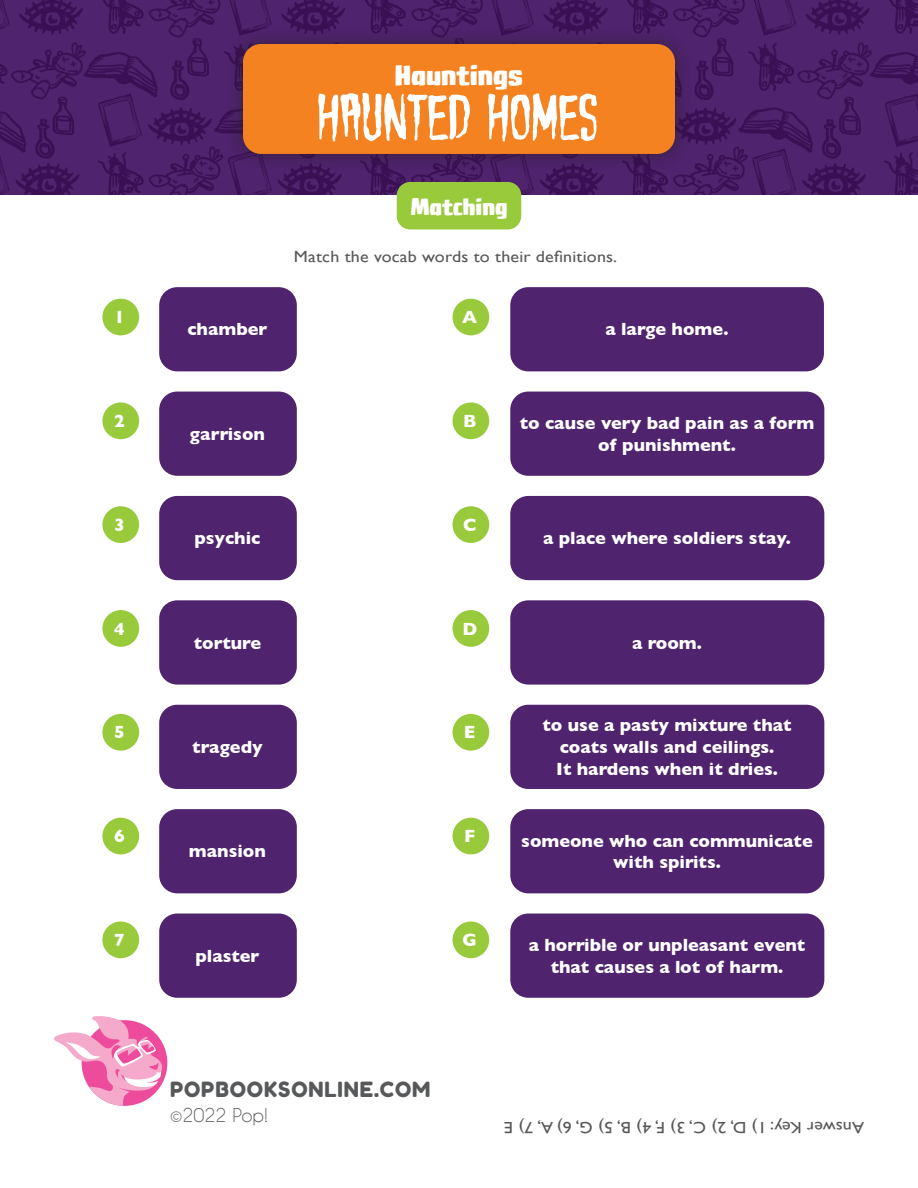
<style>
.page{position:relative;width:918px;height:1188px;background:#fff}
.page>*{position:absolute;margin:0;border:0;box-sizing:border-box;transform-origin:0 0}
.book_title{font:63px "Haunt AOE";color:#fff}
.series_title{font:800 27px "CC Mega City Downtown";color:#fff}
.t1{font:800 22.5px "CC Mega City Downtown";color:#fff}
.t2{font:21px "Fredoka One";letter-spacing:.04em;color:#57585a}
.t3{font:700 18px/21.6px "Gill Sans";color:#fff;text-align:center}
.t4{font:18px "Caviar Dreams";color:#57585a}
.Directions{font:16.2px "Gill Sans";letter-spacing:.01em;color:#57585a;scale:1.11 1}
</style>
<div class="page">
<img style="left:0;top:0;width:918px;height:194px">
<svg style="left:54px;top:1016px;width:109px;height:90px"></svg>
<div style="left:227px;top:28px;width:464px;height:142px;background:#231f20;opacity:.6"></div>
<div style="left:243px;top:44px;width:432px;height:110px;background:#f58220;border-radius:18px"></div>
<div style="left:397px;top:182px;width:124px;height:48px;background:#99ca3b;border-radius:14px"></div>
<div style="left:453px;top:299px;width:36px;height:36px;background:#99ca3b;border-radius:50%"></div>
<div style="left:102px;top:299px;width:37px;height:36px;background:#99ca3b;border-radius:50%"></div>
<div style="left:453px;top:506px;width:36px;height:37px;background:#99ca3b;border-radius:50%"></div>
<div style="left:102px;top:506px;width:37px;height:37px;background:#99ca3b;border-radius:50%"></div>
<div style="left:453px;top:818px;width:36px;height:36px;background:#99ca3b;border-radius:50%"></div>
<div style="left:102px;top:818px;width:37px;height:36px;background:#99ca3b;border-radius:50%"></div>
<div style="left:453px;top:402px;width:36px;height:37px;background:#99ca3b;border-radius:50%"></div>
<div style="left:102px;top:402px;width:37px;height:37px;background:#99ca3b;border-radius:50%"></div>
<div style="left:453px;top:714px;width:36px;height:37px;background:#99ca3b;border-radius:50%"></div>
<div style="left:102px;top:714px;width:37px;height:37px;background:#99ca3b;border-radius:50%"></div>
<div style="left:453px;top:610px;width:36px;height:37px;background:#99ca3b;border-radius:50%"></div>
<div style="left:102px;top:610px;width:37px;height:37px;background:#99ca3b;border-radius:50%"></div>
<div style="left:453px;top:922px;width:36px;height:36px;background:#99ca3b;border-radius:50%"></div>
<div style="left:102px;top:922px;width:37px;height:36px;background:#99ca3b;border-radius:50%"></div>
<div style="left:510px;top:287px;width:314px;height:84px;background:#4f236d;border-radius:18px"></div>
<div style="left:510px;top:392px;width:314px;height:84px;background:#4f236d;border-radius:18px"></div>
<div style="left:510px;top:496px;width:314px;height:84px;background:#4f236d;border-radius:18px"></div>
<div style="left:510px;top:600px;width:314px;height:85px;background:#4f236d;border-radius:18px"></div>
<div style="left:510px;top:705px;width:314px;height:84px;background:#4f236d;border-radius:18px"></div>
<div style="left:510px;top:809px;width:314px;height:84px;background:#4f236d;border-radius:18px"></div>
<div style="left:510px;top:914px;width:314px;height:84px;background:#4f236d;border-radius:18px"></div>
<div style="left:159px;top:914px;width:138px;height:84px;background:#4f236d;border-radius:18px"></div>
<div style="left:159px;top:809px;width:138px;height:84px;background:#4f236d;border-radius:18px"></div>
<div style="left:159px;top:705px;width:138px;height:84px;background:#4f236d;border-radius:18px"></div>
<div style="left:159px;top:600px;width:138px;height:85px;background:#4f236d;border-radius:18px"></div>
<div style="left:159px;top:496px;width:138px;height:84px;background:#4f236d;border-radius:18px"></div>
<div style="left:159px;top:392px;width:138px;height:84px;background:#4f236d;border-radius:18px"></div>
<div style="left:159px;top:287px;width:138px;height:84px;background:#4f236d;border-radius:18px"></div>
<p class="series_title" style="left:395px;top:63px;width:129px">Hauntings</p>
<p class="book_title" style="left:318px;top:80px;width:282px">HAUNTED HOMES</p>
<p class="t1" style="left:410px;top:197px;width:99px">Matching</p>
<p class="Directions" style="left:294px;top:247px;width:293px">Match the vocab words to their definitions.</p>
<p class="t3" style="left:114px;top:306px;width:12px">1</p>
<p class="t3" style="left:462px;top:306px;width:16px">A</p>
<p class="t3" style="left:187px;top:318px;width:82px">chamber</p>
<p class="t3" style="left:114px;top:410px;width:12px">2</p>
<p class="t3" style="left:463px;top:410px;width:15px">B</p>
<p class="t3" style="left:190px;top:423px;width:77px">garrison</p>
<p class="t3" style="left:114px;top:514px;width:12px">3</p>
<p class="t3" style="left:463px;top:514px;width:15px">C</p>
<p class="t3" style="left:194px;top:527px;width:68px">psychic</p>
<p class="t3" style="left:114px;top:617px;width:12px">4</p>
<p class="t3" style="left:462px;top:617px;width:16px">D</p>
<p class="t3" style="left:194px;top:631px;width:69px">torture</p>
<p class="t3" style="left:114px;top:721px;width:12px">5</p>
<p class="t3" style="left:464px;top:721px;width:13px">E</p>
<p class="t3" style="left:192px;top:736px;width:72px">tragedy</p>
<p class="t3" style="left:114px;top:825px;width:12px">6</p>
<p class="t3" style="left:464px;top:825px;width:13px">F</p>
<p class="t3" style="left:189px;top:840px;width:78px">mansion</p>
<p class="t3" style="left:114px;top:929px;width:12px">7</p>
<p class="t3" style="left:463px;top:929px;width:16px">G</p>
<p class="t3" style="left:195px;top:945px;width:66px">plaster</p>
<p class="t3" style="left:605px;top:318px;width:125px">a large home.</p>
<p class="t3" style="left:520px;top:412px;width:296px">to cause very bad pain as a form of punishment.</p>
<p class="t3" style="left:543px;top:527px;width:249px">a place where soldiers stay.</p>
<p class="t3" style="left:632px;top:631px;width:71px">a room.</p>
<p class="t3" style="left:543px;top:714px;width:251px">to use a pasty mixture that coats walls and ceilings.<br>It hardens when it dries.</p>
<p class="t3" style="left:521px;top:829px;width:293px">someone who can communicate with spirits.</p>
<p class="t3" style="left:529px;top:934px;width:278px">a horrible or unpleasant event that causes a lot of harm.</p>
<p class="t2" style="left:170px;top:1077px;width:262px">POPBOOKSONLINE.COM</p>
<p class="t4" style="left:170px;top:1105px;width:100px">©2022 Pop!</p>
<p class="Directions" style="left:864px;top:1137px;width:326px;rotate:-180deg">Answer Key: 1) D, 2) C, 3) F, 4) B, 5) G, 6) A, 7) E</p>
</div>
